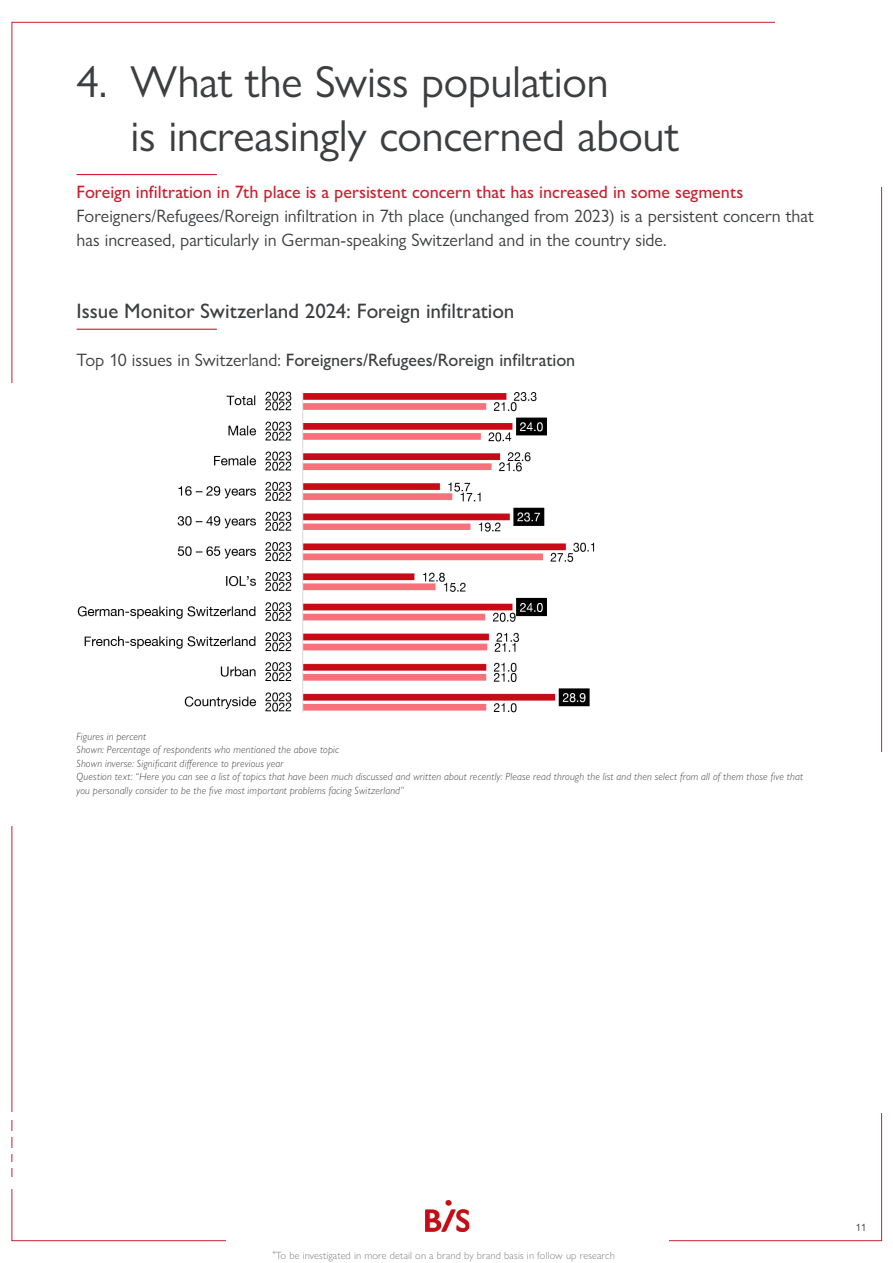
<style>
.page{position:relative;width:893px;height:1263px;background:#fff}
.page>*{position:absolute;margin:0;border:0;box-sizing:border-box;transform-origin:0 0}
.t1{font:45px/54px "Gill Sans Nova";letter-spacing:-.01em;color:#3c3e40}
.t2{font:500 21px "Gill Sans Nova";color:#3c3e40}
.t3{font:18px/24px "Gill Sans Nova";color:#3c3e40}
.t4{font:500 18px "Gill Sans Nova";color:#c9202d}
.t5{font:500 18px "Gill Sans Nova";color:#3c3e40}
.t6{font:italic 300 10.5px/13.5px "Gill Sans Nova";letter-spacing:.02em;color:#3c3e40}
.t7{font:300 10.5px "Gill Sans Nova";letter-spacing:.01em;color:#7c7f80}
.t8{font:10.5px "Gill Sans Nova";color:#3c3e40}
.s1{font-weight:400}
</style>
<div class="page">
<img style="left:426px;top:1212px;width:44px;height:20px">
<img style="left:426px;top:1200px;width:43px;height:31px">
<hr style="left:77px;top:329px;width:140px;height:1px;background:#c9202d">
<hr style="left:77px;top:174px;width:140px;height:1px;background:#c9202d">
<img style="left:77px;top:391px;width:518px;height:322px">
<h1 class="t1" style="left:131px;top:54px;width:550px;text-indent:-54px">4. What the Swiss population<br>is increasingly concerned about</h1>
<h3 class="t4" style="left:77px;top:181px;width:668px">Foreign infiltration in 7th place is a persistent concern that has increased in some segments</h3>
<h3 class="t3" style="left:77px;top:204px;width:739px">Foreigners/Refugees/Roreign infiltration in 7th place (unchanged from 2023) is a persistent concern that has increased, particularly in German-speaking Switzerland and in the country side.</h3>
<h2 class="t2" style="left:77px;top:298px;width:439px">Issue Monitor Switzerland 2024: Foreign infiltration</h2>
<h3 class="t5" style="left:77px;top:349px;width:500px"><span class="s1">Top 10 issues in Switzerland:</span> Foreigners/Refugees/Roreign infiltration</h3>
<p class="t6" style="left:77px;top:729px;width:728px">Figures in percent<br>Shown: Percentage of respondents who mentioned the above topic<br>Shown inverse: Significant difference to previous year<br>Question text: “Here you can see a list of topics that have been much discussed and written about recently: Please read through the list and then select from all of them those five that you personally consider to be the five most important problems facing Switzerland”</p>
<p class="t7" style="left:272px;top:1248px;width:344px"><sup>*</sup>To be investigated in more detail on a brand by brand basis in follow up research</p>
<p class="t8" style="left:856px;top:1221px;width:12px">11</p>
</div>
